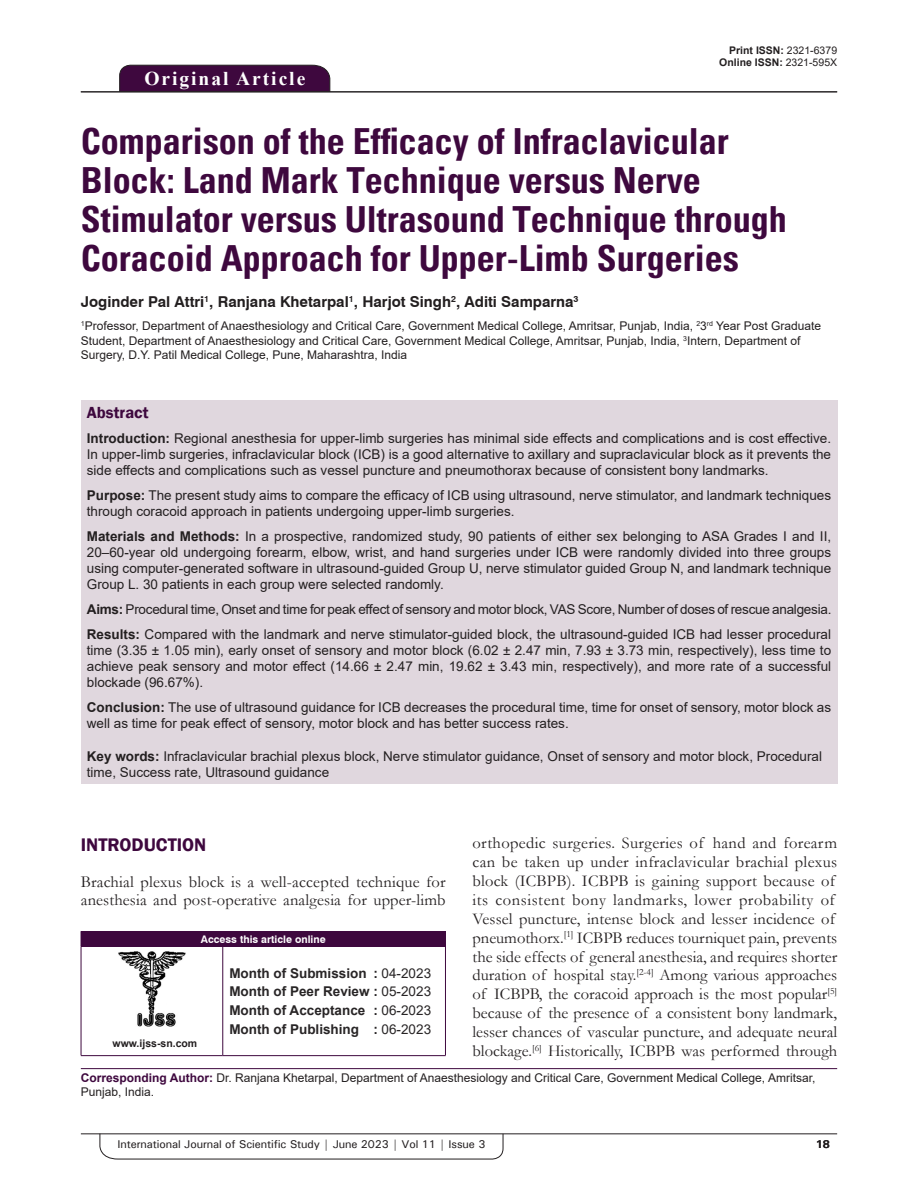
<style>
.page{position:relative;width:918px;height:1188px;background:#fff}
.page>*{position:absolute;margin:0;border:0;box-sizing:border-box;transform-origin:0 0}
.AT{font:700 condensed 36px/39px "Univers";color:#3e083e}
.AH{font:700 19.5px "Times New Roman";letter-spacing:.1em;color:#fff}
.t1{font:600 18.75px "Franklin Gothic";color:#3e083e}
.TX{font:16.5px/18.9px "Garamond";color:#231f20}
.ABSH{font:600 16.5px "Franklin Gothic";color:#3e083e}
.AU{font:700 15px "Swiss 721 BT";color:#231f20}
.ABS{font:13.5px/16.2px "Arial";color:#231f20;text-align:justify}
.KWD{font:13.5px/16.2px "Arial";color:#231f20}
.ABS-2{font:13.5px "Arial";letter-spacing:-.02em;color:#231f20}
.HIS{font:700 13.5px/18.8px "Arial";color:#282526;text-align:justify}
.AFF{font:12px/14.4px "Arial";color:#231f20}
.ADD{font:12px/14.4px "Arial";color:#231f20}
.t2{font:500 11.25px "Univers";letter-spacing:-.01em;color:#231f20}
.t3{font:700 11.25px "Univers";color:#231f20}
.DOI{font:700 10.5px "Arial";color:#231f20}
.AAO{font:700 10.5px "Swiss 721 BT";color:#fff}
.Web{font:700 10.5px "Arial";color:#231f20}
.s1{font-weight:400}
.s2{font-weight:700}
.s3{font-weight:700;color:#3e083e}
</style>
<div class="page">
<hr style="left:81px;top:1134px;width:756px;height:1px;background:#231f20">
<svg style="left:100px;top:1133px;width:403px;height:26px"></svg>
<div style="left:119px;top:65px;width:211px;height:26px;background:#3e083e"></div>
<hr style="left:81px;top:91px;width:756px;height:1px;background:#231f20">
<div style="left:81px;top:400px;width:756px;height:383px;background:#e0d7de"></div>
<hr style="left:81px;top:1068px;width:756px;height:1px;background:#3e083e">
<div style="left:81px;top:931px;width:364px;height:15px;background:#3e083e"></div>
<svg style="left:445px;top:931px;width:1px;height:15px"></svg>
<hr style="left:81px;top:946px;width:142px;height:1px;background:#3e083e">
<hr style="left:81px;top:947px;width:1px;height:108px;background:#3e083e">
<hr style="left:223px;top:946px;width:223px;height:1px;background:#3e083e">
<hr style="left:223px;top:947px;width:1px;height:108px;background:#3e083e">
<hr style="left:445px;top:947px;width:1px;height:108px;background:#3e083e">
<hr style="left:223px;top:1055px;width:223px;height:1px;background:#3e083e">
<hr style="left:81px;top:1055px;width:142px;height:1px;background:#3e083e">
<img style="left:118px;top:951px;width:68px;height:76px">
<p class="AH" style="left:144px;top:64px;width:162px">Original Article</p>
<p class="DOI" style="left:729px;top:42px;width:109px">Print ISSN: <span class="s1">2321-6379</span></p>
<p class="DOI" style="left:719px;top:55px;width:119px">Online ISSN: <span class="s1">2321-595X</span></p>
<p class="AT" style="left:81px;top:122px;width:707px">Comparison of the Efficacy of Infraclavicular Block: Land Mark Technique versus Nerve Stimulator versus Ultrasound Technique through Coracoid Approach for Upper-Limb Surgeries</p>
<p class="AU" style="left:81px;top:291px;width:499px">Joginder Pal Attri<sup>1</sup>, Ranjana Khetarpal<sup>1</sup>, Harjot Singh<sup>2</sup>, Aditi Samparna<sup>3</sup></p>
<p class="AFF" style="left:81px;top:319px;width:742px"><sup>1</sup>Professor, Department of Anaesthesiology and Critical Care, Government Medical College, Amritsar, Punjab, India, <sup>2</sup>3<sup>rd</sup> Year Post Graduate<br>Student, Department of Anaesthesiology and Critical Care, Government Medical College, Amritsar, Punjab, India, <sup>3</sup>Intern, Department of<br>Surgery, D.Y. Patil Medical College, Pune, Maharashtra, India</p>
<p class="ABSH" style="left:87px;top:402px;width:63px">Abstract</p>
<p class="ABS" style="left:87px;top:430px;width:746px"><span class="s2">Introduction:</span> Regional anesthesia for upper-limb surgeries has minimal side effects and complications and is cost effective.<br>In upper-limb surgeries, infraclavicular block (ICB) is a good alternative to axillary and supraclavicular block as it prevents the side effects and complications such as vessel puncture and pneumothorax because of consistent bony landmarks.</p>
<p class="ABS" style="left:87px;top:487px;width:746px"><span class="s2">Purpose:</span> The present study aims to compare the efficacy of ICB using ultrasound, nerve stimulator, and landmark techniques through coracoid approach in patients undergoing upper-limb surgeries.</p>
<p class="ABS" style="left:87px;top:528px;width:746px"><span class="s2">Materials and Methods:</span> In a prospective, randomized study, 90 patients of either sex belonging to ASA Grades I and II, 20–60-year old undergoing forearm, elbow, wrist, and hand surgeries under ICB were randomly divided into three groups using computer-generated software in ultrasound-guided Group U, nerve stimulator guided Group N, and landmark technique Group L. 30 patients in each group were selected randomly.</p>
<p class="ABS-2" style="left:87px;top:600px;width:746px"><span class="s2">Aims:</span> Procedural time, Onset and time for peak effect of sensory and motor block, VAS Score, Number of doses of rescue analgesia.</p>
<p class="ABS" style="left:87px;top:626px;width:746px"><span class="s2">Results:</span> Compared with the landmark and nerve stimulator-guided block, the ultrasound-guided ICB had lesser procedural time (3.35 ± 1.05 min), early onset of sensory and motor block (6.02 ± 2.47 min, 7.93 ± 3.73 min, respectively), less time to achieve peak sensory and motor effect (14.66 ± 2.47 min, 19.62 ± 3.43 min, respectively), and more rate of a successful blockade (96.67%).</p>
<p class="ABS" style="left:87px;top:699px;width:746px"><span class="s2">Conclusion:</span> The use of ultrasound guidance for ICB decreases the procedural time, time for onset of sensory, motor block as well as time for peak effect of sensory, motor block and has better success rates.</p>
<p class="KWD" style="left:87px;top:748px;width:737px"><span class="s2">Key words:</span> Infraclavicular brachial plexus block, Nerve stimulator guidance, Onset of sensory and motor block, Procedural time, Success rate, Ultrasound guidance</p>
<h1 class="t1" style="left:81px;top:833px;width:127px">INTRODUCTION</h1>
<p class="TX" style="left:81px;top:872px;width:366px">Brachial plexus block is a well-accepted technique for anesthesia and post-operative analgesia for upper-limb</p>
<p class="AAO" style="left:201px;top:932px;width:126px">Access this article online</p>
<p class="Web" style="left:113px;top:1036px;width:86px">www.ijss-sn.com</p>
<p class="HIS" style="left:229px;top:964px;width:203px">Month of Submission : <span class="s1">04-2023<br></span>Month of Peer Review : <span class="s1">05-2023<br></span>Month of Acceptance : <span class="s1">06-2023<br></span>Month of Publishing : <span class="s1">06-2023</span></p>
<p class="TX" style="left:473px;top:833px;width:366px">orthopedic surgeries. Surgeries of hand and forearm can be taken up under infraclavicular brachial plexus block (ICBPB). ICBPB is gaining support because of its consistent bony landmarks, lower probability of Vessel puncture, intense block and lesser incidence of pneumothorx.<sup>[1]</sup> ICBPB reduces tourniquet pain, prevents the side effects of general anesthesia, and requires shorter duration of hospital stay.<sup>[2-4]</sup> Among various approaches of ICBPB, the coracoid approach is the most popular<sup>[5] </sup>because of the presence of a consistent bony landmark, lesser chances of vascular puncture, and adequate neural blockage.<sup>[6]</sup> Historically, ICBPB was performed through</p>
<p class="ADD" style="left:81px;top:1070px;width:736px"><span class="s3">Corresponding Author:</span> Dr. Ranjana Khetarpal, Department of Anaesthesiology and Critical Care, Government Medical College, Amritsar,<br>Punjab, India.</p>
<p class="t2" style="left:118px;top:1137px;width:369px">International Journal of Scientific Study | June 2023 | Vol 11 | Issue 3</p>
<p class="t3" style="left:816px;top:1137px;width:16px">18</p>
</div>
